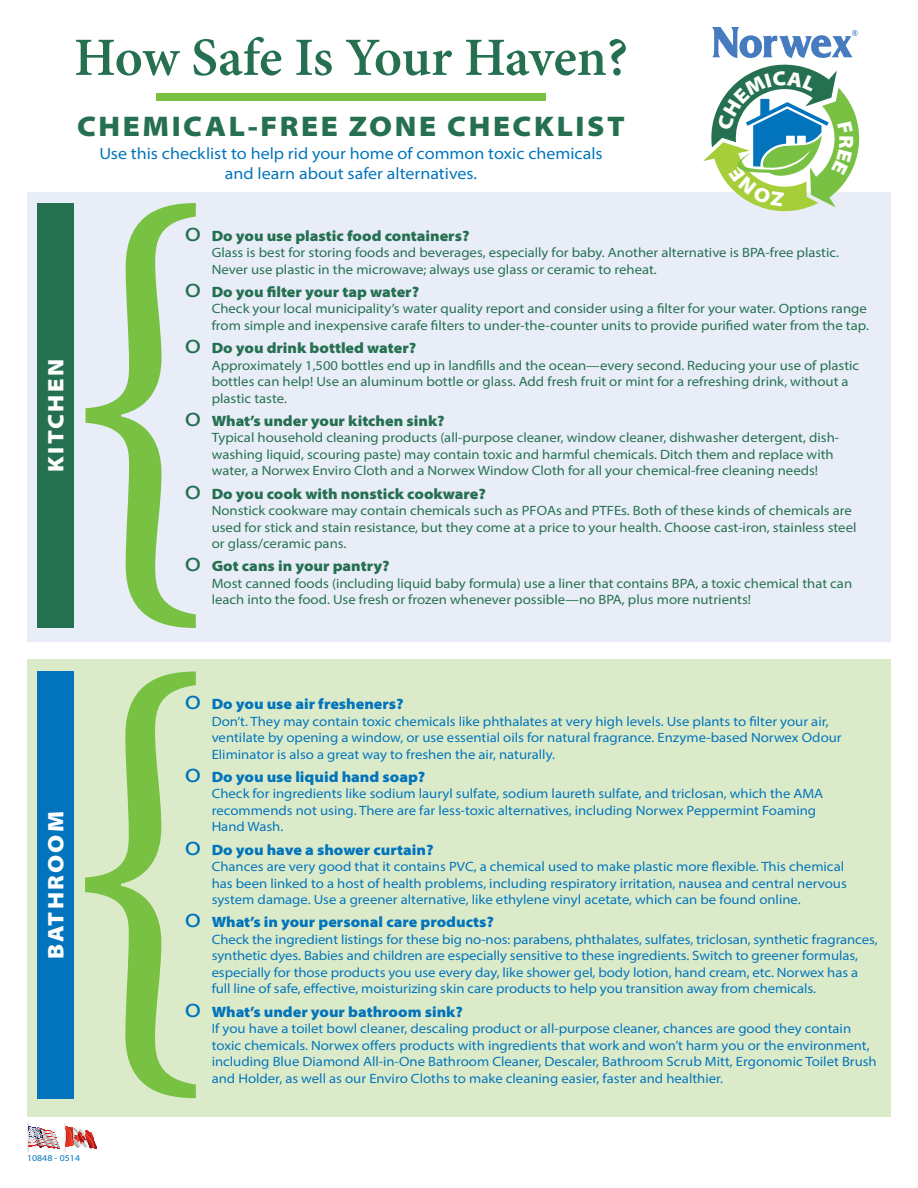
<style>
.page{position:relative;width:918px;height:1188px;background:#fff}
.page>*{position:absolute;margin:0;border:0;box-sizing:border-box;transform-origin:0 0}
.t1{font:600 54px "Minion Pro";letter-spacing:-.01em;color:#247050}
.t2{font:900 semi-expanded 28.5px "Myriad Pro";letter-spacing:.09em;color:#247050}
.t3{font:900 semi-expanded 22.5px "Myriad Pro";letter-spacing:.1em;color:#fff}
.t4{font:semi-expanded 16.5px/19.8px "Myriad Pro";color:#0174bc;text-align:center}
.t5{font:900 semi-expanded 15px "Myriad Pro";color:#247050}
.t6{font:900 semi-expanded 15px "Myriad Pro";color:#0174bc}
.t7{font:semi-expanded 13.5px/16.5px "Myriad Pro";color:#0174bc}
.t8{font:semi-expanded 13.5px/16.5px "Myriad Pro";color:#247050}
.t9{font:semi-expanded 9px "Myriad Pro";letter-spacing:.01em;color:#0174bc}
.s1{font-weight:400;font-size:27px}
</style>
<div class="page">
<div style="left:27px;top:192px;width:864px;height:450px;background:#e8edf7"></div>
<div style="left:27px;top:659px;width:864px;height:457px;background:#dbebca"></div>
<div style="left:156px;top:93px;width:390px;height:8px;background:#79c142"></div>
<div style="left:37px;top:203px;width:36px;height:425px;background:#247050"></div>
<div style="left:37px;top:672px;width:36px;height:427px;background:#0174bc"></div>
<svg style="left:712px;top:27px;width:146px;height:31px"></svg>
<svg style="left:85px;top:203px;width:111px;height:425px"></svg>
<svg style="left:85px;top:672px;width:111px;height:426px"></svg>
<svg style="left:27px;top:1124px;width:70px;height:28px"></svg>
<svg style="left:703px;top:64px;width:157px;height:148px"></svg>
<h1 class="t1" style="left:74px;top:20px;width:556px">How Safe Is Your Haven?</h1>
<h2 class="t2" style="left:77px;top:107px;width:549px">CHEMICAL-FREE ZONE CHECKLIST</h2>
<p class="t4" style="left:99px;top:143px;width:505px">Use this checklist to help rid your home of common toxic chemicals and learn about safer alternatives.</p>
<h3 class="t3" style="left:41px;top:472px;width:114px;rotate:-90deg">KITCHEN</h3>
<p class="t5" style="left:185px;top:225px;width:286px"><span class="s1">o</span> Do you use plastic food containers?</p>
<p class="t8" style="left:212px;top:244px;width:629px">Glass is best for storing foods and beverages, especially for baby. Another alternative is BPA-free plastic.<br>Never use plastic in the microwave; always use glass or ceramic to reheat.</p>
<p class="t5" style="left:185px;top:282px;width:236px"><span class="s1">o</span> Do you filter your tap water?</p>
<p class="t8" style="left:212px;top:300px;width:659px">Check your local municipality’s water quality report and consider using a filter for your water. Options range from simple and inexpensive carafe filters to under-the-counter units to provide purified water from the tap.</p>
<p class="t5" style="left:185px;top:338px;width:233px"><span class="s1">o</span> Do you drink bottled water?</p>
<p class="t8" style="left:212px;top:357px;width:649px">Approximately 1,500 bottles end up in landfills and the ocean—every second. Reducing your use of plastic bottles can help! Use an aluminum bottle or glass. Add fresh fruit or mint for a refreshing drink, without a plastic taste.</p>
<p class="t5" style="left:185px;top:411px;width:262px"><span class="s1">o</span> What’s under your kitchen sink?</p>
<p class="t8" style="left:212px;top:429px;width:629px">Typical household cleaning products (all-purpose cleaner, window cleaner, dishwasher detergent, dish&shy;washing liquid, scouring paste) may contain toxic and harmful chemicals. Ditch them and replace with water, a Norwex Enviro Cloth and a Norwex Window Cloth for all your chemical-free cleaning needs!</p>
<p class="t5" style="left:185px;top:483px;width:303px"><span class="s1">o</span> Do you cook with nonstick cookware?</p>
<p class="t8" style="left:212px;top:502px;width:646px">Nonstick cookware may contain chemicals such as PFOAs and PTFEs. Both of these kinds of chemicals are used for stick and stain resistance, but they come at a price to your health. Choose cast-iron, stainless steel or glass/ceramic pans.</p>
<p class="t5" style="left:185px;top:556px;width:207px"><span class="s1">o</span> Got cans in your pantry?</p>
<p class="t8" style="left:212px;top:575px;width:642px">Most canned foods (including liquid baby formula) use a liner that contains BPA, a toxic chemical that can leach into the food. Use fresh or frozen whenever possible—no BPA, plus more nutrients!</p>
<h3 class="t3" style="left:41px;top:959px;width:150px;rotate:-90deg">BATHROOM</h3>
<p class="t6" style="left:185px;top:694px;width:221px"><span class="s1">o</span> Do you use air fresheners?</p>
<p class="t7" style="left:212px;top:712px;width:632px">Don’t. They may contain toxic chemicals like phthalates at very high levels. Use plants to filter your air, ventilate by opening a window, or use essential oils for natural fragrance. Enzyme-based Norwex Odour<br>Eliminator is also a great way to freshen the air, naturally.</p>
<p class="t6" style="left:185px;top:767px;width:242px"><span class="s1">o</span> Do you use liquid hand soap?</p>
<p class="t7" style="left:212px;top:785px;width:613px">Check for ingredients like sodium lauryl sulfate, sodium laureth sulfate, and triclosan, which the AMA recommends not using. There are far less-toxic alternatives, including Norwex Peppermint Foaming<br>Hand Wash.</p>
<p class="t6" style="left:185px;top:839px;width:250px"><span class="s1">o</span> Do you have a shower curtain?</p>
<p class="t7" style="left:212px;top:858px;width:637px">Chances are very good that it contains PVC, a chemical used to make plastic more flexible. This chemical has been linked to a host of health problems, including respiratory irritation, nausea and central nervous system damage. Use a greener alternative, like ethylene vinyl acetate, which can be found online.</p>
<p class="t6" style="left:185px;top:912px;width:311px"><span class="s1">o</span> What’s in your personal care products?</p>
<p class="t7" style="left:212px;top:931px;width:667px">Check the ingredient listings for these big no-nos: parabens, phthalates, sulfates, triclosan, synthetic fragrances, synthetic dyes. Babies and children are especially sensitive to these ingredients. Switch to greener formulas, especially for those products you use every day, like shower gel, body lotion, hand cream, etc. Norwex has a full line of safe, effective, moisturizing skin care products to help you transition away from chemicals.</p>
<p class="t6" style="left:185px;top:1001px;width:280px"><span class="s1">o</span> What’s under your bathroom sink?</p>
<p class="t7" style="left:212px;top:1020px;width:667px">If you have a toilet bowl cleaner, descaling product or all-purpose cleaner, chances are good they contain toxic chemicals. Norwex offers products with ingredients that work and won’t harm you or the environment, including Blue Diamond All-in-One Bathroom Cleaner, Descaler, Bathroom Scrub Mitt, Ergonomic Toilet Brush and Holder, as well as our Enviro Cloths to make cleaning easier, faster and healthier.</p>
<p class="t9" style="left:27px;top:1152px;width:55px">10848 - 0514</p>
</div>
